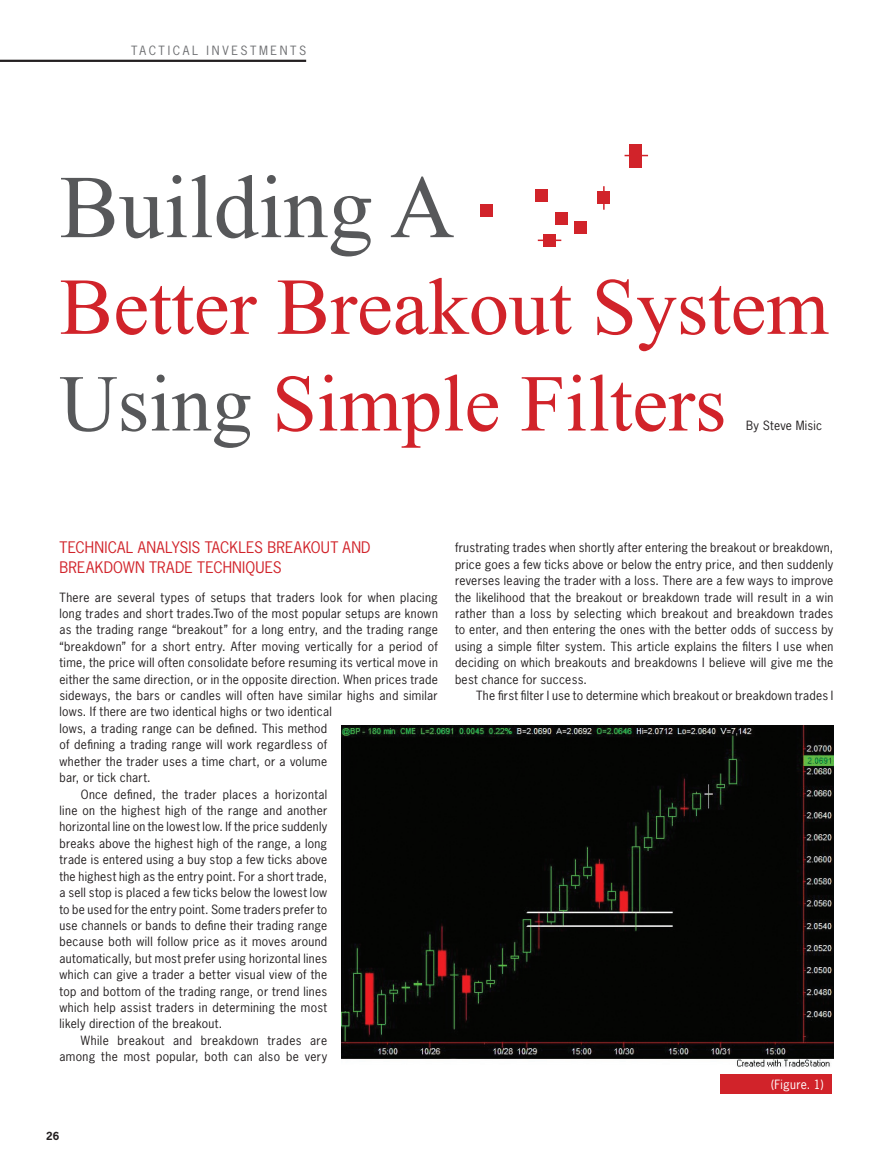
<style>
.page{position:relative;width:893px;height:1170px;background:#fff}
.page>*{position:absolute;margin:0;border:0;box-sizing:border-box;transform-origin:0 0}
.t1{font:89.4px "Times New Roman";color:#57585a}
.t2{font:80.55px "Times New Roman";color:#d1232a}
.t3{font:15px/19.5px "News Gothic Std";letter-spacing:.01em;color:#d1232a}
.PARA{font:12px/16.4px "News Gothic Std";letter-spacing:.025em;color:#231f20;text-align:justify}
.PARA_FIRST{font:12px/16.4px "News Gothic Std";letter-spacing:.025em;color:#231f20}
.CAPTIONS{font:12px "News Gothic Std";letter-spacing:.02em;color:#fff}
.SECTION_HEADER{font:12px "News Gothic Std";letter-spacing:.21em;color:#6c6d70}
.BY{font:12px "News Gothic Std";letter-spacing:.02em;color:#231f20}
.HEADER_GREY{font:700 10.5px "News Gothic Std";color:#231f20}
.s1{color:#57585a}
</style>
<div class="page">
<hr style="left:0;top:60px;width:306px;height:2px;background:#231f20">
<div style="left:555px;top:212px;width:13px;height:13px;background:#d1232a"></div>
<div style="left:543px;top:234px;width:13px;height:12px;background:#d1232a"></div>
<div style="left:574px;top:221px;width:13px;height:13px;background:#d1232a"></div>
<div style="left:535px;top:189px;width:12px;height:12px;background:#d1232a"></div>
<div style="left:480px;top:204px;width:13px;height:12px;background:#d1232a"></div>
<div style="left:629px;top:144px;width:13px;height:12px;background:#d1232a"></div>
<div style="left:597px;top:191px;width:12px;height:13px;background:#d1232a"></div>
<div style="left:629px;top:155px;width:13px;height:12px;background:#d1232a"></div>
<hr style="left:603px;top:186px;width:2px;height:24px;background:#d1232a">
<hr style="left:538px;top:239px;width:23px;height:2px;background:#d1232a">
<img style="left:341px;top:725px;width:492px;height:342px">
<div style="left:720px;top:1074px;width:112px;height:20px;background:#d1232a"></div>
<p class="SECTION_HEADER" style="left:131px;top:43px;width:176px">Tact ical I NVESTMENTS</p>
<p class="t1" style="left:60px;top:155px;width:397px">Building A</p>
<p class="t2" style="left:60px;top:260px;width:771px">Better Breakout System</p>
<p class="t2" style="left:60px;top:357px;width:668px"><span class="s1">Using</span> Simple Filters</p>
<p class="BY" style="left:746px;top:418px;width:78px">By Steve Misic</p>
<p class="t3" style="left:60px;top:538px;width:313px">Techn ical Analysis Tackles Breakout an d<br>Breakdown Trade Techn iques</p>
<p class="PARA_FIRST" style="left:60px;top:588px;width:380px">There are several types of setups that traders look for when placing long trades and short trades.Two of the most popular setups are known as the trading range “breakout” for a long entry, and the trading range “breakdown” for a short entry. After moving vertically for a period of time, the price will often consolidate before resuming its vertical move in either the same direction, or in the opposite direction. When prices trade sideways, the bars or candles will often have similar highs and similar lows. If there are two identical highs or two identical<br>lows, a trading range can be defined. This method<br>of defining a trading range will work regardless of<br>whether the trader uses a time chart, or a volume<br>bar, or tick chart.</p>
<p class="PARA" style="left:60px;top:785px;width:269px;text-indent:21px">Once defined, the trader places a horizontal line on the highest high of the range and another horizontal line on the lowest low. If the price suddenly breaks above the highest high of the range, a long trade is entered using a buy stop a few ticks above the highest high as the entry point. For a short trade, a sell stop is placed a few ticks below the lowest low to be used for the entry point. Some traders prefer to use channels or bands to define their trading range because both will follow price as it moves around automatically, but most prefer using horizontal lines which can give a trader a better visual view of the top and bottom of the trading range, or trend lines which help assist traders in determining the most likely direction of the breakout.</p>
<p class="PARA" style="left:60px;top:1031px;width:269px;text-align:right">While breakout and breakdown trades are among the most popular, both can also be very</p>
<p class="HEADER_GREY" style="left:46px;top:1129px;width:15px">26</p>
<p class="PARA" style="left:455px;top:539px;width:380px">frustrating trades when shortly after entering the breakout or breakdown, price goes a few ticks above or below the entry price, and then suddenly reverses leaving the trader with a loss. There are a few ways to improve the likelihood that the breakout or breakdown trade will result in a win rather than a loss by selecting which breakout and breakdown trades to enter, and then entering the ones with the better odds of success by using a simple filter system. This article explains the filters I use when deciding on which breakouts and breakdowns I believe will give me the best chance for success.</p>
<p class="PARA" style="left:476px;top:687px;width:357px">The first filter I use to determine which breakout or breakdown trades I</p>
<p class="CAPTIONS" style="left:763px;top:1076px;width:54px">(Figure. 1)</p>
<p class="CAPTIONS" style="left:771px;top:1076px;width:54px">(Figure. 1)</p>
</div>
